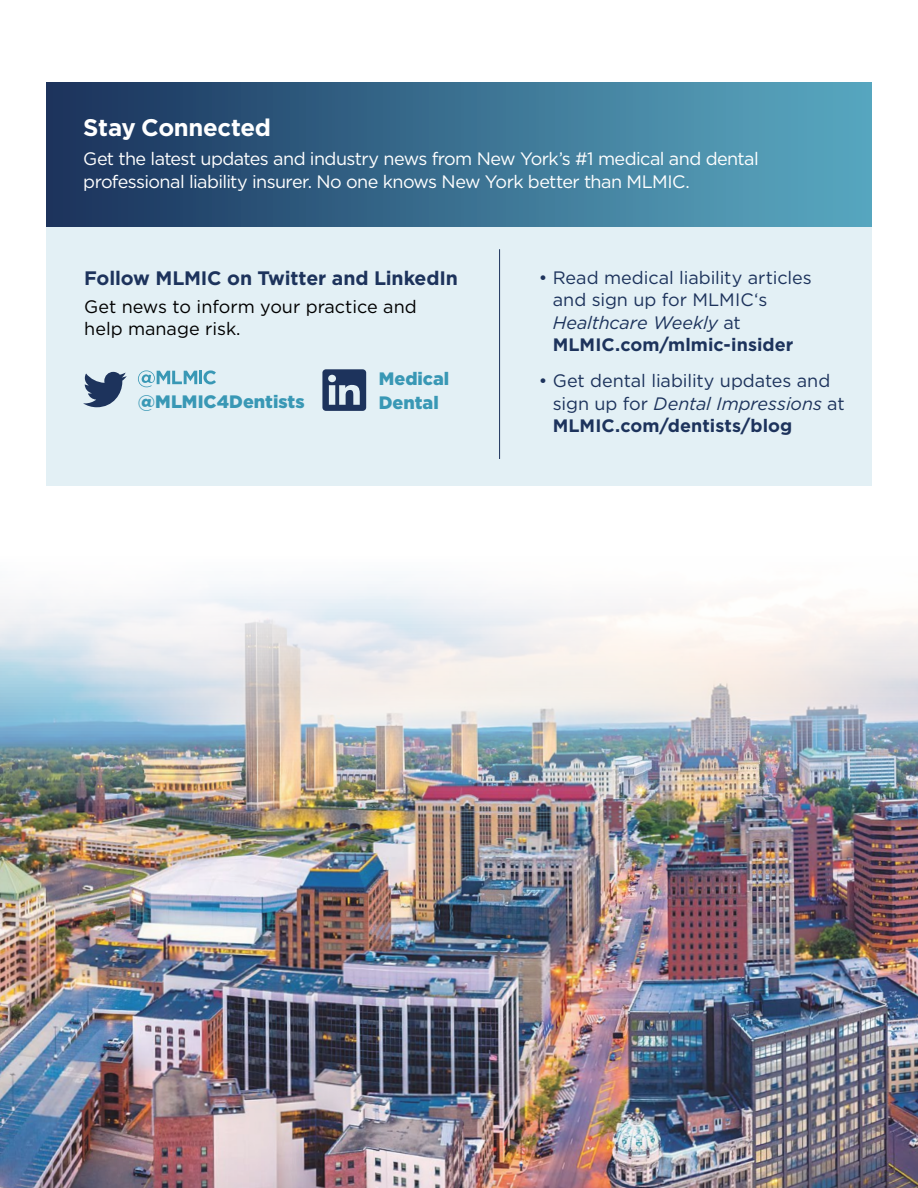
<style>
.page{position:relative;width:918px;height:1188px;background:#fff}
.page>*{position:absolute;margin:0;border:0;box-sizing:border-box;transform-origin:0 0}
.t1{font:700 24px "Gotham";letter-spacing:-.02em;color:#fff}
.t2{font:700 19.5px "Gotham";letter-spacing:-.01em;color:#1d335c}
.t3{font:18px/22.5px "Gotham";letter-spacing:-.005em;color:#1d335c}
.t4{font:18px/22.5px "Gotham";letter-spacing:-.03em;color:#fff}
.t5{font:18px/22.5px "Gotham";color:#000}
.t6{font:900 18px "Gotham";color:#3998b5}
.s1{font-style:italic}
.s2{font-weight:700}
</style>
<div class="page">
<img style="left:0;top:581px;width:918px;height:607px">
<div style="left:46px;top:82px;width:826px;height:146px;background:linear-gradient(to right,#1a325b,#5aabc3)"></div>
<div style="left:46px;top:228px;width:826px;height:258px;background:#e3f0f5"></div>
<svg style="left:83px;top:372px;width:44px;height:35px"></svg>
<svg style="left:138px;top:370px;width:78px;height:17px"></svg>
<svg style="left:322px;top:369px;width:44px;height:42px"></svg>
<hr style="left:499px;top:249px;width:1px;height:210px;background:#1d335c">
<h1 class="t1" style="left:83px;top:112px;width:189px">Stay Connected</h1>
<p class="t4" style="left:83px;top:147px;width:677px">Get the latest updates and industry news from New York’s #1 medical and dental professional liability insurer. No one knows New York better than MLMIC.</p>
<p class="t2" style="left:84px;top:265px;width:375px">Follow MLMIC on Twitter and LinkedIn</p>
<p class="t5" style="left:84px;top:295px;width:334px">Get news to inform your practice and help manage risk.</p>
<p class="t6" style="left:379px;top:366px;width:72px">Medical</p>
<p class="t6" style="left:138px;top:389px;width:168px">@MLMIC4Dentists</p>
<p class="t6" style="left:379px;top:390px;width:61px">Dental</p>
<p class="t3" style="left:553px;top:266px;width:260px;text-indent:-14px">• Read medical liability articles and sign up for MLMIC‘s<br><span class="s1">Healthcare Weekly</span> at<br><span class="s2">MLMIC.com/mlmic-insider</span></p>
<p class="t3" style="left:553px;top:369px;width:294px;text-indent:-14px">• Get dental liability updates and sign up for <span class="s1">Dental Impressions</span> at<br><span class="s2">MLMIC.com/dentists/blog</span></p>
</div>
